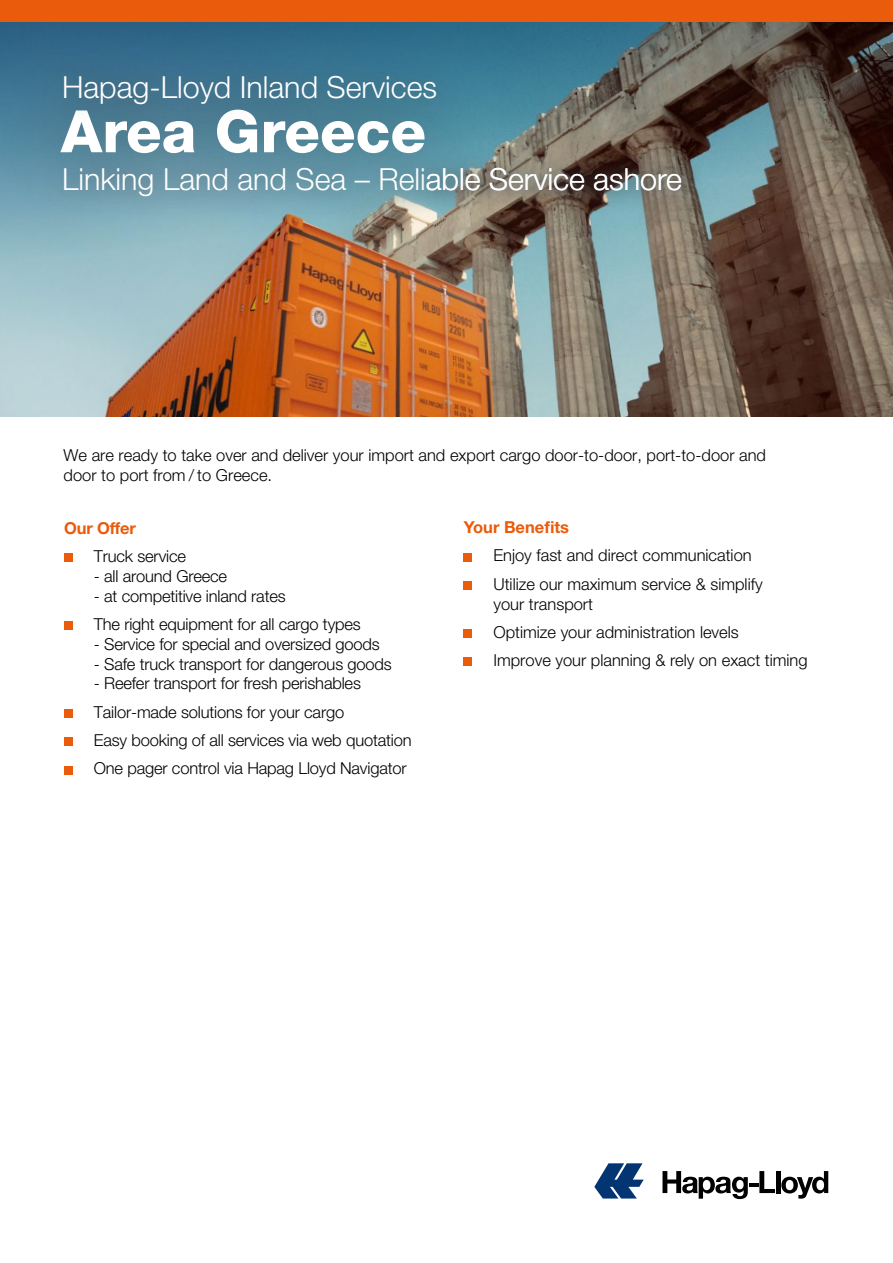
<style>
.page{position:relative;width:893px;height:1263px;background:#fff}
.page>*{position:absolute;margin:0;border:0;box-sizing:border-box;transform-origin:0 0}
.t1{font:800 58.5px "Helvetica Neue LT";color:#fff}
.t2{font:300 30.45px "Helvetica Neue LT";color:#fff}
.t3{font:300 16.5px/28.3px "Helvetica Neue LT";letter-spacing:-.01em;color:#000}
.t4{font:700 16.5px "Helvetica Neue LT";letter-spacing:-.005em;color:#ea5b0b}
</style>
<div class="page">
<svg style="left:594px;top:1163px;width:50px;height:35px"></svg>
<svg style="left:662px;top:1171px;width:113px;height:28px"></svg>
<hr style="left:776px;top:1171px;width:4px;height:22px;background:#000">
<svg style="left:781px;top:1171px;width:47px;height:28px"></svg>
<img style="left:0;top:279px;width:893px;height:138px">
<svg style="left:0;top:21px;width:893px;height:258px;background:#696e6b"></svg>
<div style="left:64px;top:554px;width:9px;height:8px;background:#ea5b0b"></div>
<div style="left:64px;top:621px;width:9px;height:9px;background:#ea5b0b"></div>
<div style="left:64px;top:709px;width:9px;height:9px;background:#ea5b0b"></div>
<div style="left:64px;top:737px;width:9px;height:9px;background:#ea5b0b"></div>
<div style="left:64px;top:766px;width:9px;height:8px;background:#ea5b0b"></div>
<div style="left:464px;top:553px;width:8px;height:8px;background:#ea5b0b"></div>
<div style="left:464px;top:581px;width:8px;height:9px;background:#ea5b0b"></div>
<div style="left:464px;top:629px;width:8px;height:9px;background:#ea5b0b"></div>
<div style="left:464px;top:658px;width:8px;height:8px;background:#ea5b0b"></div>
<div style="left:0;top:0;width:893px;height:21px;background:#ea5b0b"></div>
<div style="left:0;top:41px;width:492px;height:183px;background:#000;opacity:.56"></div>
<div style="left:40px;top:145px;width:667px;height:77px;background:#4a565e;opacity:.4"></div>
<div style="left:40px;top:53px;width:422px;height:77px;background:#4a565e;opacity:.56"></div>
<svg style="left:413px;top:152px;width:290px;height:58px;background:#6c716c"></svg>
<h2 class="t2" style="left:62px;top:69px;width:377px">Hapag-Lloyd Inland Services</h2>
<h1 class="t1" style="left:61px;top:97px;width:367px">Area Greece</h1>
<h2 class="t2" style="left:62px;top:160px;width:621px">Linking Land and Sea – Reliable Service ashore</h2>
<p class="t3" style="left:64px;top:445px;width:704px;line-height:19.8px">We are ready to take over and deliver your import and export cargo door-to-door, port-to-door and door to port from / to Greece.</p>
<p class="t4" style="left:464px;top:517px;width:107px">Your Benefits</p>
<p class="t3" style="left:493px;top:541px;width:271px">Enjoy fast and direct communication<br>Utilize our maximum service &amp; simplify</p>
<p class="t3" style="left:493px;top:589px;width:316px">your transport<br>Optimize your administration levels<br>Improve your planning &amp; rely on exact timing</p>
<p class="t4" style="left:64px;top:518px;width:73px">Our Offer</p>
<p class="t3" style="left:94px;top:542px;width:94px">Truck service</p>
<p class="t3" style="left:94px;top:561px;width:135px">- all around Greece</p>
<p class="t3" style="left:94px;top:581px;width:268px">- at competitive inland rates<br>The right equipment for all cargo types</p>
<p class="t3" style="left:94px;top:629px;width:287px">- Service for special and oversized goods</p>
<p class="t3" style="left:94px;top:649px;width:299px">- Safe truck transport for dangerous goods</p>
<p class="t3" style="left:94px;top:669px;width:319px">- Reefer transport for fresh perishables Tailor-made solutions for your cargo<br>Easy booking of all services via web quotation One pager control via Hapag Lloyd Navigator</p>
</div>
